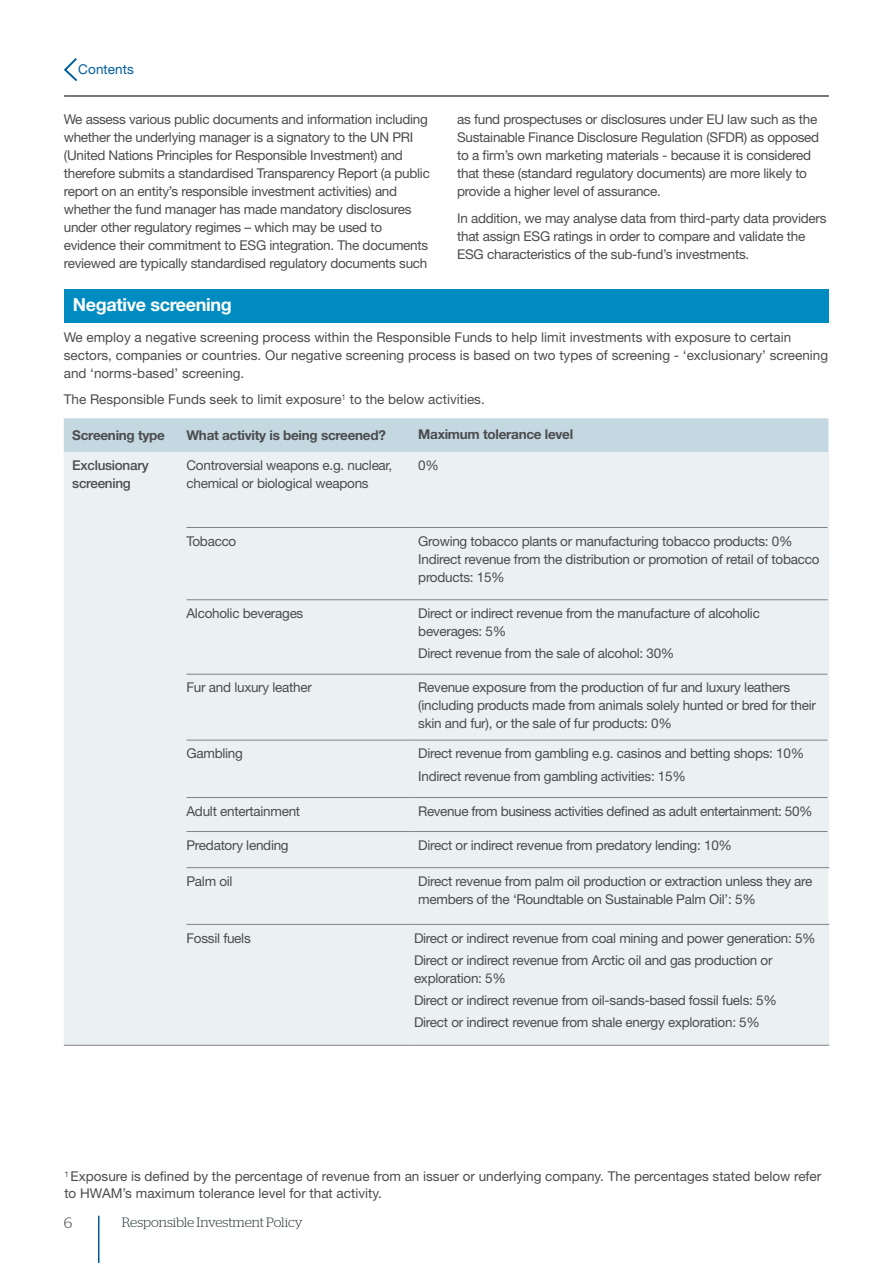
<style>
.page{position:relative;width:893px;height:1263px;background:#fff}
.page>*{position:absolute;margin:0;border:0;box-sizing:border-box;transform-origin:0 0}
.Bodycopy{font:700 18px "Helvetica Neue LT Pro";letter-spacing:-.02em;color:#fff}
.t1{font:300 15px "Stag";color:#4b4c4d}
.Bodycopy-2{font:13.5px/18px "Helvetica Neue LT Pro";letter-spacing:-.02em;color:#4b4c4d}
.Bodycopy-3{font:13.5px/18px "Helvetica Neue LT Pro";color:#4b4c4d}
.Bodycopy-4{font:700 13.5px "Helvetica Neue LT Pro";letter-spacing:-.02em;color:#4b4c4d}
.t2{font:300 13.5px "Stag";letter-spacing:-.005em;color:#2f3b41}
.Bodycopy-5{font:500 13.5px/18px "Helvetica Neue LT Pro";letter-spacing:-.02em;color:#4b4c4d}
.t3{font:13.5px "Helvetica Neue LT Pro";letter-spacing:.01em;color:#005e9e}
</style>
<div class="page">
<hr style="left:98px;top:1216px;width:1px;height:47px;background:#005e9e">
<hr style="left:65px;top:95px;width:763px;height:2px;background:#4b4c4d">
<svg style="left:63px;top:58px;width:14px;height:23px"></svg>
<div style="left:64px;top:289px;width:765px;height:34px;background:#008bc1"></div>
<div style="left:64px;top:418px;width:764px;height:34px;background:#c4d8e2"></div>
<div style="left:64px;top:452px;width:764px;height:593px;background:#ebf0f2"></div>
<hr style="left:186px;top:527px;width:224px;height:1px;background:#808285">
<hr style="left:410px;top:527px;width:418px;height:1px;background:#808285">
<hr style="left:186px;top:674px;width:224px;height:1px;background:#808285">
<hr style="left:410px;top:674px;width:418px;height:1px;background:#808285">
<hr style="left:186px;top:740px;width:224px;height:1px;background:#808285">
<hr style="left:410px;top:740px;width:418px;height:1px;background:#808285">
<hr style="left:186px;top:797px;width:224px;height:1px;background:#808285">
<hr style="left:410px;top:797px;width:418px;height:1px;background:#808285">
<hr style="left:186px;top:831px;width:224px;height:1px;background:#808285">
<hr style="left:410px;top:831px;width:418px;height:1px;background:#808285">
<hr style="left:828px;top:452px;width:1px;height:75px;background:#e7f0f1">
<hr style="left:828px;top:527px;width:1px;height:73px;background:#e7f0f1">
<hr style="left:828px;top:600px;width:1px;height:74px;background:#e7f0f1">
<hr style="left:828px;top:674px;width:1px;height:66px;background:#e7f0f1">
<hr style="left:828px;top:740px;width:1px;height:57px;background:#e7f0f1">
<hr style="left:828px;top:797px;width:1px;height:34px;background:#e7f0f1">
<hr style="left:828px;top:831px;width:1px;height:36px;background:#e7f0f1">
<hr style="left:828px;top:925px;width:1px;height:120px;background:#e7f0f1">
<hr style="left:64px;top:1045px;width:122px;height:1px;background:#808285">
<hr style="left:186px;top:1045px;width:224px;height:1px;background:#808285">
<hr style="left:410px;top:1045px;width:419px;height:1px;background:#808285">
<hr style="left:186px;top:867px;width:224px;height:1px;background:#808285">
<hr style="left:410px;top:867px;width:419px;height:1px;background:#808285">
<hr style="left:186px;top:924px;width:224px;height:1px;background:#808285">
<hr style="left:410px;top:924px;width:419px;height:1px;background:#808285">
<hr style="left:186px;top:599px;width:224px;height:1px;background:#808285">
<hr style="left:410px;top:599px;width:418px;height:1px;background:#808285">
<p class="t3" style="left:78px;top:61px;width:57px">Contents</p>
<p class="Bodycopy-2" style="left:64px;top:110px;width:368px">We assess various public documents and information including whether the underlying manager is a signatory to the UN PRI (United Nations Principles for Responsible Investment) and therefore submits a standardised Transparency Report (a public report on an entity’s responsible investment activities) and whether the fund manager has made mandatory disclosures under other regulatory regimes – which may be used to evidence their commitment to ESG integration. The documents reviewed are typically standardised regulatory documents such</p>
<p class="Bodycopy-2" style="left:457px;top:110px;width:364px">as fund prospectuses or disclosures under EU law such as the Sustainable Finance Disclosure Regulation (SFDR) as opposed to a firm’s own marketing materials - because it is considered that these (standard regulatory documents) are more likely to provide a higher level of assurance.</p>
<p class="Bodycopy-2" style="left:457px;top:209px;width:371px">In addition, we may analyse data from third-party data providers that assign ESG ratings in order to compare and validate the<br>ESG characteristics of the sub-fund’s investments.</p>
<p class="Bodycopy" style="left:73px;top:293px;width:160px">Negative screening</p>
<p class="Bodycopy-3" style="left:64px;top:327px;width:766px">We employ a negative screening process within the Responsible Funds to help limit investments with exposure to certain sectors, companies or countries. Our negative screening process is based on two types of screening - ‘exclusionary’ screening and ‘norms-based’ screening.</p>
<p class="Bodycopy-3" style="left:64px;top:390px;width:422px">The Responsible Funds seek to limit exposure<sup>1</sup> to the below activities.</p>
<p class="Bodycopy-4" style="left:72px;top:427px;width:94px">Screening type</p>
<p class="Bodycopy-4" style="left:186px;top:427px;width:201px">What activity is being screened?</p>
<p class="Bodycopy-4" style="left:418px;top:426px;width:156px">Maximum tolerance level</p>
<p class="Bodycopy-5" style="left:72px;top:456px;width:78px">Exclusionary screening</p>
<p class="Bodycopy-2" style="left:186px;top:456px;width:207px">Controversial weapons e.g. nuclear, chemical or biological weapons</p>
<p class="Bodycopy-2" style="left:418px;top:456px;width:22px">0%</p>
<p class="Bodycopy-2" style="left:186px;top:531px;width:51px">Tobacco</p>
<p class="Bodycopy-2" style="left:418px;top:531px;width:403px">Growing tobacco plants or manufacturing tobacco products: 0%<br>Indirect revenue from the distribution or promotion of retail of tobacco products: 15%</p>
<p class="Bodycopy-2" style="left:186px;top:604px;width:118px">Alcoholic beverages</p>
<p class="Bodycopy-2" style="left:418px;top:604px;width:343px">Direct or indirect revenue from the manufacture of alcoholic beverages: 5%</p>
<p class="Bodycopy-2" style="left:418px;top:644px;width:258px">Direct revenue from the sale of alcohol: 30%</p>
<p class="Bodycopy-2" style="left:186px;top:678px;width:127px">Fur and luxury leather</p>
<p class="Bodycopy-2" style="left:418px;top:678px;width:399px">Revenue exposure from the production of fur and luxury leathers (including products made from animals solely hunted or bred for their skin and fur), or the sale of fur products: 0%</p>
<p class="Bodycopy-2" style="left:186px;top:744px;width:58px">Gambling</p>
<p class="Bodycopy-2" style="left:418px;top:744px;width:387px">Direct revenue from gambling e.g. casinos and betting shops: 10%</p>
<p class="Bodycopy-2" style="left:418px;top:766px;width:269px">Indirect revenue from gambling activities: 15%</p>
<p class="Bodycopy-2" style="left:186px;top:801px;width:115px">Adult entertainment</p>
<p class="Bodycopy-2" style="left:418px;top:801px;width:396px">Revenue from business activities defined as adult entertainment: 50%</p>
<p class="Bodycopy-2" style="left:186px;top:835px;width:104px">Predatory lending</p>
<p class="Bodycopy-2" style="left:418px;top:835px;width:315px">Direct or indirect revenue from predatory lending: 10%</p>
<p class="Bodycopy-2" style="left:186px;top:872px;width:48px">Palm oil</p>
<p class="Bodycopy-2" style="left:418px;top:872px;width:396px">Direct revenue from palm oil production or extraction unless they are members of the ‘Roundtable on Sustainable Palm Oil’: 5%</p>
<p class="Bodycopy-2" style="left:186px;top:928px;width:66px">Fossil fuels</p>
<p class="Bodycopy-2" style="left:414px;top:928px;width:403px">Direct or indirect revenue from coal mining and power generation: 5%</p>
<p class="Bodycopy-2" style="left:414px;top:951px;width:360px">Direct or indirect revenue from Arctic oil and gas production or exploration: 5%</p>
<p class="Bodycopy-2" style="left:414px;top:991px;width:364px">Direct or indirect revenue from oil-sands-based fossil fuels: 5%</p>
<p class="Bodycopy-2" style="left:414px;top:1013px;width:348px">Direct or indirect revenue from shale energy exploration: 5%</p>
<p class="Bodycopy-3" style="left:64px;top:1168px;width:758px;line-height:16.5px"><sup>1</sup> Exposure is defined by the percentage of revenue from an issuer or underlying company. The percentages stated below refer to HWAM’s maximum tolerance level for that activity.</p>
<p class="t1" style="left:64px;top:1214px;width:10px">6</p>
<p class="t2" style="left:122px;top:1214px;width:182px">Responsible Investment Policy</p>
</div>
